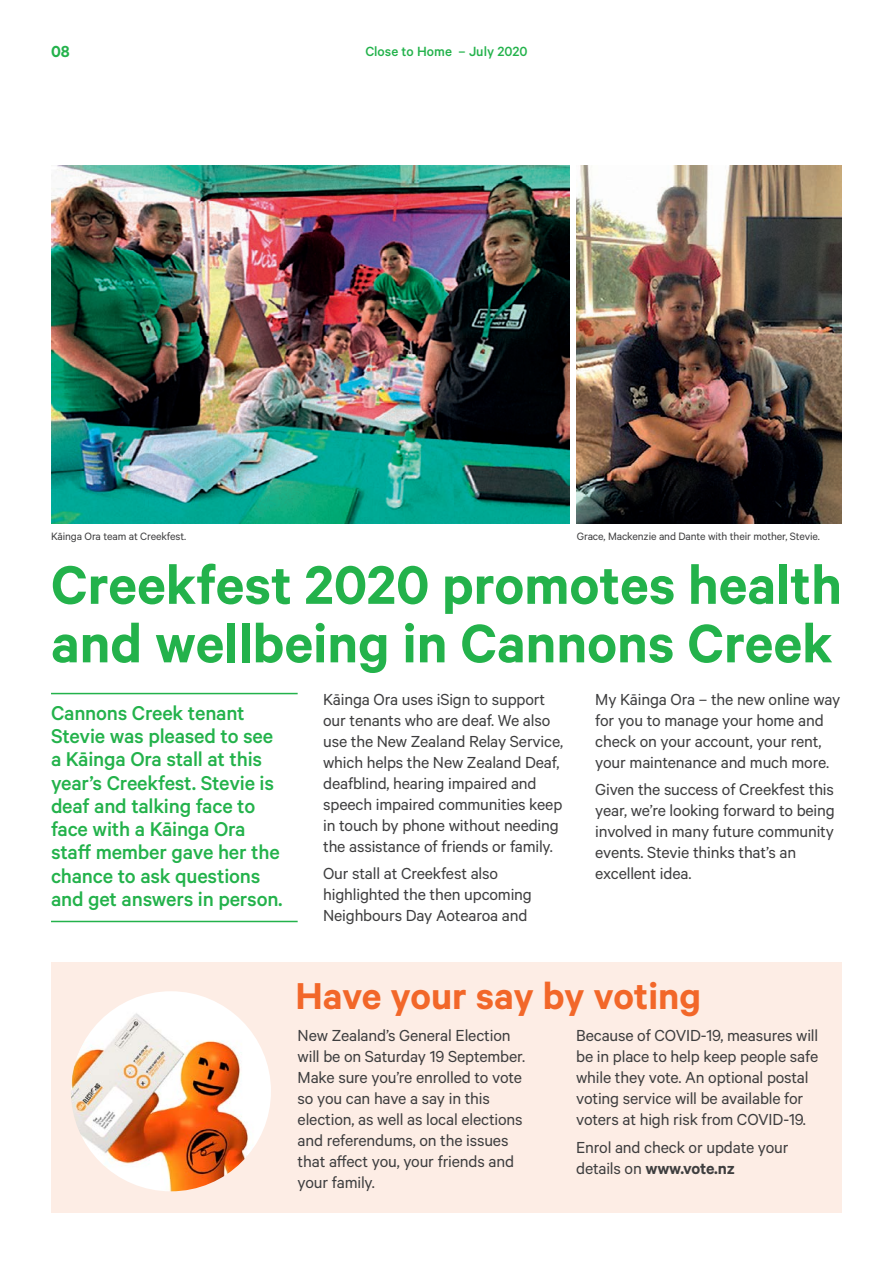
<style>
.page{position:relative;width:893px;height:1263px;background:#fff}
.page>*{position:absolute;margin:0;border:0;box-sizing:border-box;transform-origin:0 0}
.t1{font:600 61.05px/58.5px "Calibre";color:#23b24b}
.t2{font:600 42px "Calibre";color:#f26729}
.t3{font:500 22.5px/23.2px "Calibre";letter-spacing:-.01em;color:#23b24b}
.t4{font:18px/21px "Calibre";letter-spacing:-.01em;color:#3e3e3f}
.t5{font:600 18px "Calibre";color:#23b24b}
.t6{font:500 15px "Calibre";color:#23b24b}
.t7{font:12px "Calibre";letter-spacing:-.01em;color:#3e3e3f}
.s1{font-weight:600}
</style>
<div class="page">
<div style="left:51px;top:962px;width:791px;height:251px;background:#fdede5"></div>
<hr style="left:51px;top:693px;width:247px;height:1px;background:#23b24b">
<hr style="left:51px;top:921px;width:247px;height:1px;background:#23b24b">
<div style="left:71px;top:991px;width:200px;height:200px;background:#fff;border-radius:50%"></div>
<img style="left:71px;top:1007px;width:200px;height:184px">
<img style="left:51px;top:166px;width:519px;height:357px">
<img style="left:577px;top:166px;width:265px;height:357px">
<p class="t5" style="left:51px;top:41px;width:20px">08</p>
<p class="t6" style="left:365px;top:42px;width:164px">Close to Home – July 2020</p>
<p class="t7" style="left:51px;top:529px;width:137px">Kāinga Ora team at Creekfest.</p>
<p class="t7" style="left:577px;top:529px;width:245px">Grace, Mackenzie and Dante with their mother, Stevie.</p>
<h1 class="t1" style="left:51px;top:554px;width:792px">Creekfest 2020 promotes health and wellbeing in Cannons Creek</h1>
<p class="t4" style="left:323px;top:688px;width:241px">Kāinga Ora uses iSign to support our tenants who are deaf. We also use the New Zealand Relay Service, which helps the New Zealand Deaf, deafblind, hearing impaired and speech impaired communities keep in touch by phone without needing the assistance of friends or family.</p>
<p class="t4" style="left:323px;top:862px;width:210px">Our stall at Creekfest also highlighted the then upcoming<br>Neighbours Day Aotearoa and</p>
<p class="t4" style="left:595px;top:688px;width:247px">My Kāinga Ora – the new online way for you to manage your home and check on your account, your rent, your maintenance and much more.</p>
<p class="t4" style="left:595px;top:778px;width:241px">Given the success of Creekfest this year, we’re looking forward to being involved in many future community events. Stevie thinks that’s an excellent idea.</p>
<p class="t3" style="left:51px;top:701px;width:233px">Cannons Creek tenant<br>Stevie was pleased to see a Kāinga Ora stall at this year’s Creekfest. Stevie is deaf and talking face to face with a Kāinga Ora staff member gave her the chance to ask questions and get answers in person.</p>
<h2 class="t2" style="left:296px;top:971px;width:407px">Have your say by voting</h2>
<p class="t4" style="left:298px;top:1024px;width:229px">New Zealand’s General Election will be on Saturday 19 September.<br>Make sure you’re enrolled to vote so you can have a say in this election, as well as local elections and referendums, on the issues that affect you, your friends and your family.</p>
<p class="t4" style="left:576px;top:1024px;width:244px">Because of COVID-19, measures will be in place to help keep people safe while they vote. An optional postal voting service will be available for voters at high risk from COVID-19.</p>
<p class="t4" style="left:576px;top:1136px;width:214px">Enrol and check or update your details on <span class="s1">www.vote.nz</span></p>
</div>
